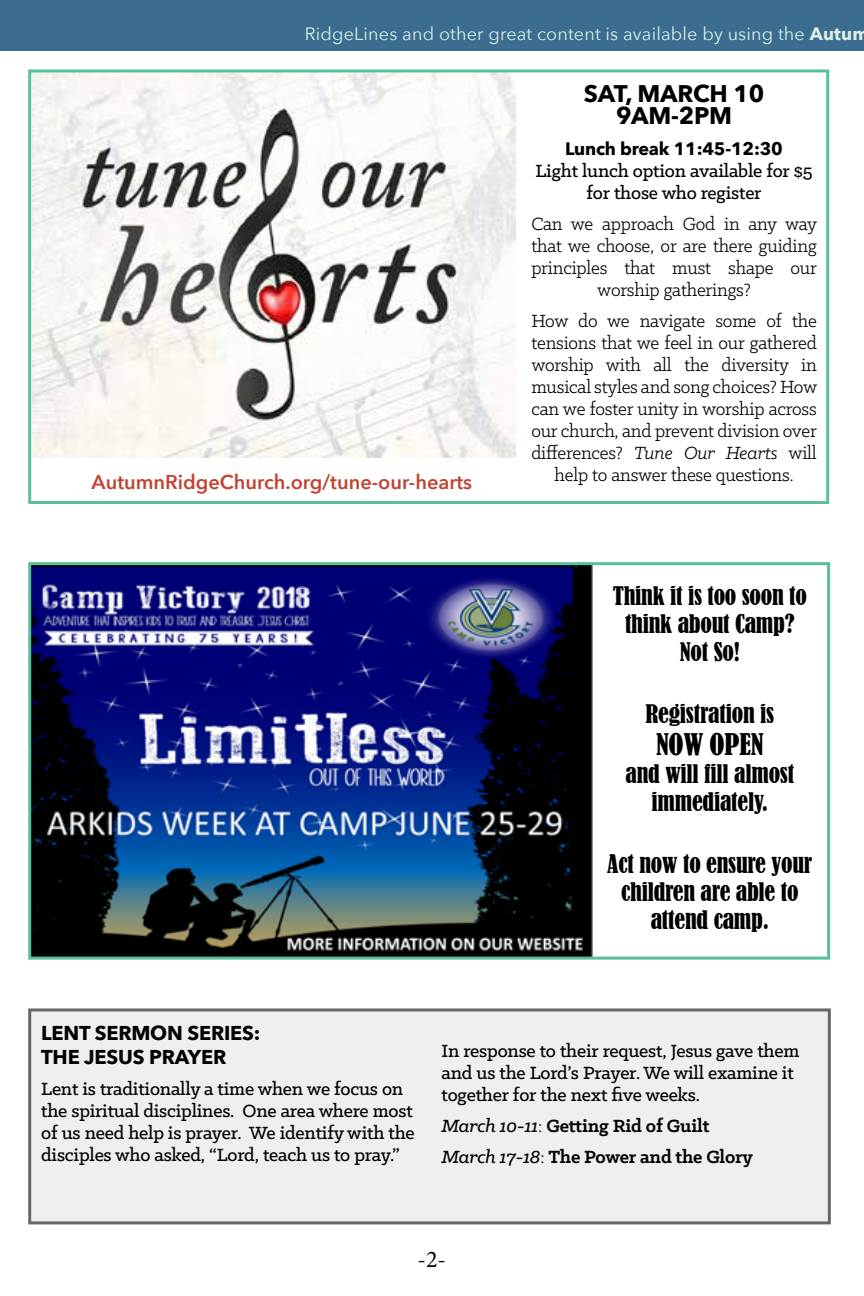
<style>
.page{position:relative;width:864px;height:1296px;background:#fff}
.page>*{position:absolute;margin:0;border:0;box-sizing:border-box;transform-origin:0 0}
.t1{font:condensed 28px "Bernard";letter-spacing:-.01em;color:#000}
.t2{font:condensed 24px/28px "Bernard";letter-spacing:-.01em;color:#000;text-align:center}
.t3{font:700 24px/22px "Avenir Next";letter-spacing:-.01em;color:#000;text-align:center}
.t4{font:24px "Minion Pro";color:#000}
.t5{font:20px/22px "Klinic Slab";letter-spacing:-.01em;color:#000;text-align:center}
.t6{font:500 20px/22px "Klinic Slab";letter-spacing:-.01em;color:#000}
.t7{font:700 20px/31px "Klinic Slab";letter-spacing:-.01em;color:#000}
.t8{font:600 20px "Avenir Next";color:#c04434}
.t9{font:700 20px/24px "Avenir Next";letter-spacing:-.01em;color:#000}
.t10{font:18px "Avenir Next";letter-spacing:.01em;color:#ddefe6}
.t11{font:700 18px "Avenir Next";letter-spacing:-.01em;color:#000}
.s1{font-weight:700}
.s2{font-style:italic}
.s3{font-weight:500;font-style:italic}
.s4{font-weight:400}
</style>
<div class="page">
<img style="left:32px;top:73px;width:484px;height:385px">
<div style="left:28px;top:69px;width:801px;height:435px;border:3px solid #59c09b"></div>
<div style="left:0;top:0;width:864px;height:50px;background:#3a6d8f"></div>
<img style="left:32px;top:566px;width:561px;height:390px">
<div style="left:28px;top:562px;width:802px;height:398px;border:3px solid #59c09b"></div>
<div style="left:30px;top:1010px;width:799px;height:213px;background:#f0efef"></div>
<div style="left:28px;top:1008px;width:803px;height:216px;border:3px solid #666767"></div>
<p class="t10" style="left:305px;top:19px;width:566px">RidgeLines and other great content is available by using the <span class="s1">Autum</span></p>
<p class="t8" style="left:92px;top:465px;width:382px">AutumnRidgeChurch.org/tune-our-hearts</p>
<p class="t3" style="left:584px;top:82px;width:182px">SAT, MARCH 10<br>9AM-2PM</p>
<p class="t11" style="left:565px;top:133px;width:219px">Lunch break 11:45-12:30</p>
<p class="t6" style="left:535px;top:159px;width:279px;text-align:center">Light lunch option available for $5 for those who register</p>
<p class="t5" style="left:531px;top:212px;width:287px">Can we approach God in any way that we choose, or are there guiding principles that must shape our worship gatherings?</p>
<p class="t5" style="left:531px;top:309px;width:287px">How do we navigate some of the tensions that we feel in our gathered worship with all the diversity in musical styles and song choices? How can we foster unity in worship across our church, and prevent division over differences? <span class="s2">Tune Our Hearts</span> will help to answer these questions.</p>
<p class="t2" style="left:613px;top:582px;width:196px">Think it is too soon to think about Camp?<br>Not So!</p>
<p class="t2" style="left:645px;top:700px;width:130px">Registration is</p>
<h1 class="t1" style="left:656px;top:728px;width:109px">NOW OPEN</h1>
<p class="t2" style="left:625px;top:760px;width:170px">and will fill almost immediately.</p>
<p class="t2" style="left:607px;top:850px;width:207px">Act now to ensure your children are able to attend camp.</p>
<p class="t9" style="left:41px;top:1021px;width:221px">LENT SERMON SERIES:<br>THE JESUS PRAYER</p>
<p class="t6" style="left:41px;top:1078px;width:375px">Lent is traditionally a time when we focus on the spiritual disciplines. One area where most of us need help is prayer. We identify with the disciples who asked, “Lord, teach us to pray.”</p>
<p class="t6" style="left:442px;top:1040px;width:359px">In response to their request, Jesus gave them and us the Lord’s Prayer. We will examine it together for the next five weeks.</p>
<p class="t7" style="left:442px;top:1110px;width:313px"><span class="s3">March 10-11</span><span class="s4">:</span> Getting Rid of Guilt<br><span class="s3">March 17-18</span><span class="s4">:</span> The Power and the Glory</p>
<p class="t4" style="left:418px;top:1244px;width:30px">-2-</p>
</div>
